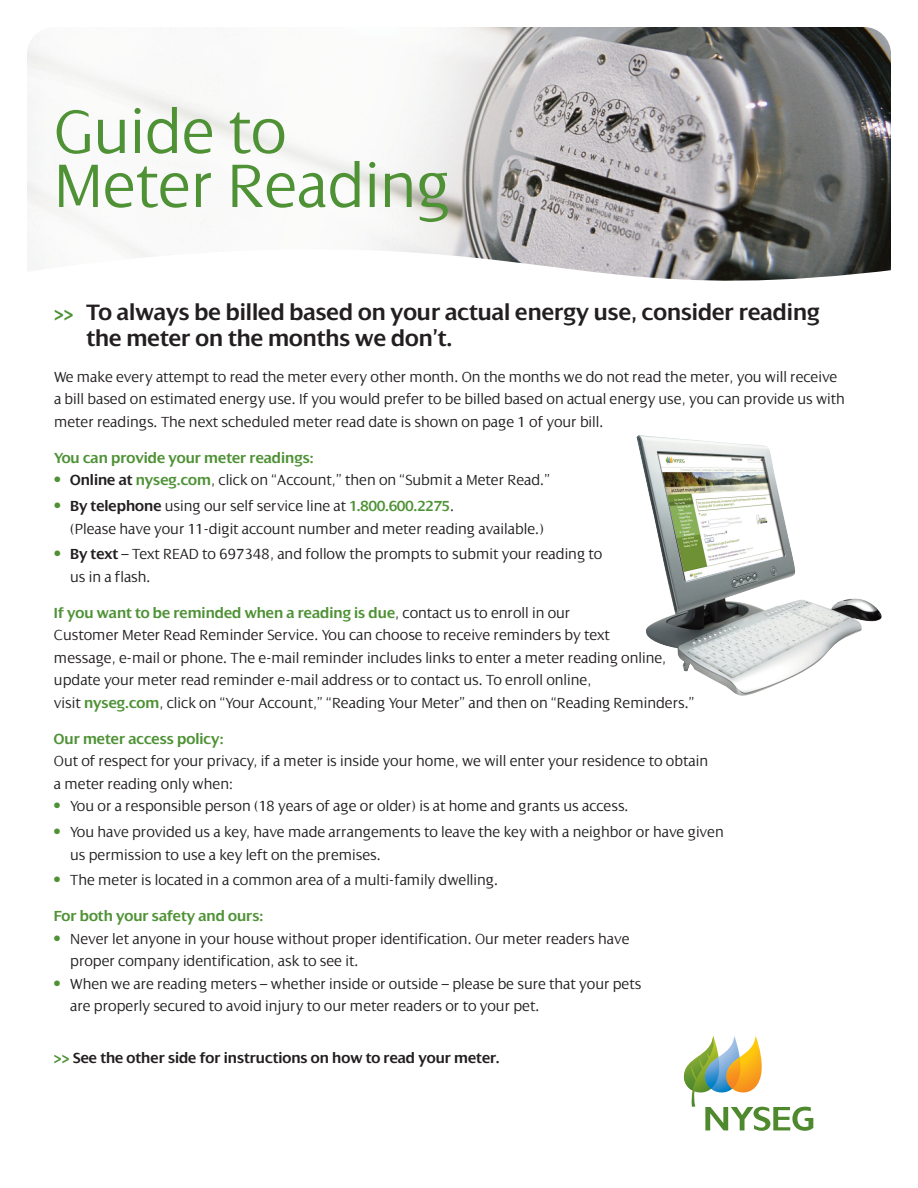
<style>
.page{position:relative;width:918px;height:1188px;background:#fff}
.page>*{position:absolute;margin:0;border:0;box-sizing:border-box;transform-origin:0 0}
.t1{font:300 66px/54px "Dialog";color:#4f9236}
.t2{font:600 24px/25.5px "Dialog";color:#231f20}
.t3{font:300 15.75px/22.5px "Dialog";color:#231f20}
.t4{font:600 15.75px "Dialog";color:#4f9236}
.t5{font:600 15.75px "Dialog";color:#231f20}
.s1{font-family:"Univers";font-weight:700;font-stretch:condensed;font-size:19.5px;color:#4f9236}
.s2{font-family:"Univers";font-weight:700;font-stretch:condensed;color:#4f9236}
.s3{font-weight:600}
.s4{font-weight:600;color:#4f9236}
</style>
<div class="page">
<img style="left:27px;top:27px;width:864px;height:267px;border-radius:27px">
<img style="left:636px;top:435px;width:246px;height:261px">
<svg style="left:27px;top:242px;width:864px;height:42px"></svg>
<div style="left:24px;top:284px;width:894px;height:25px;background:#fff"></div>
<svg style="left:684px;top:1036px;width:129px;height:95px"></svg>
<h1 class="t1" style="left:54px;top:103px;width:399px">Guide to<br>Meter Reading</h1>
<h2 class="t2" style="left:86px;top:299px;width:735px;text-indent:-32px"><span class="s1">&gt;&gt;</span> To always be billed based on your actual energy use, consider reading the meter on the months we don’t.</h2>
<p class="t3" style="left:54px;top:365px;width:793px">We make every attempt to read the meter every other month. On the months we do not read the meter, you will receive a bill based on estimated energy use. If you would prefer to be billed based on actual energy use, you can provide us with meter readings. The next scheduled meter read date is shown on page 1 of your bill.</p>
<p class="t4" style="left:54px;top:448px;width:261px">You can provide your meter readings:</p>
<p class="t3" style="left:54px;top:469px;width:498px"><span class="s2">•</span> <span class="s3">Online at</span> <span class="s4">nyseg.com</span>, click on “Account,” then on “Submit a Meter Read.”</p>
<p class="t3" style="left:70px;top:494px;width:475px;text-indent:-16px"><span class="s2">•</span> <span class="s3">By telephone</span> using our self service line at <span class="s4">1.800.600.2275</span>.<br>(Please have your 11-digit account number and meter reading available.)</p>
<p class="t3" style="left:70px;top:543px;width:534px;text-indent:-16px"><span class="s2">•</span> <span class="s3">By text</span> – Text READ to 697348, and follow the prompts to submit your reading to us in a flash.</p>
<p class="t3" style="left:54px;top:601px;width:642px"><span class="s4">If you want to be reminded when a reading is due</span>, contact us to enroll in our<br>Customer Meter Read Reminder Service. You can choose to receive reminders by text<br>message, e-mail or phone. The e-mail reminder includes links to enter a meter reading online, update your meter read reminder e-mail address or to contact us. To enroll online,<br>visit <span class="s4">nyseg.com</span>, click on “Your Account,” “Reading Your Meter” and then on “Reading Reminders.”</p>
<p class="t4" style="left:54px;top:729px;width:171px">Our meter access policy:</p>
<p class="t3" style="left:54px;top:750px;width:656px">Out of respect for your privacy, if a meter is inside your home, we will enter your residence to obtain a meter reading only when:</p>
<p class="t3" style="left:54px;top:795px;width:576px"><span class="s2">•</span> You or a responsible person (18 years of age or older) is at home and grants us access.</p>
<p class="t3" style="left:70px;top:820px;width:655px;text-indent:-16px"><span class="s2">•</span> You have provided us a key, have made arrangements to leave the key with a neighbor or have given us permission to use a key left on the premises.</p>
<p class="t3" style="left:54px;top:869px;width:446px"><span class="s2">•</span> The meter is located in a common area of a multi-family dwelling.</p>
<p class="t4" style="left:54px;top:907px;width:211px">For both your safety and ours:</p>
<p class="t3" style="left:70px;top:927px;width:561px;text-indent:-16px"><span class="s2">•</span> Never let anyone in your house without proper identification. Our meter readers have proper company identification, ask to see it.</p>
<p class="t3" style="left:70px;top:972px;width:573px;text-indent:-16px"><span class="s2">•</span> When we are reading meters – whether inside or outside – please be sure that your pets are properly secured to avoid injury to our meter readers or to your pet.</p>
<p class="t5" style="left:54px;top:1048px;width:447px"><span class="s2">&gt;&gt;</span> See the other side for instructions on how to read your meter.</p>
</div>
